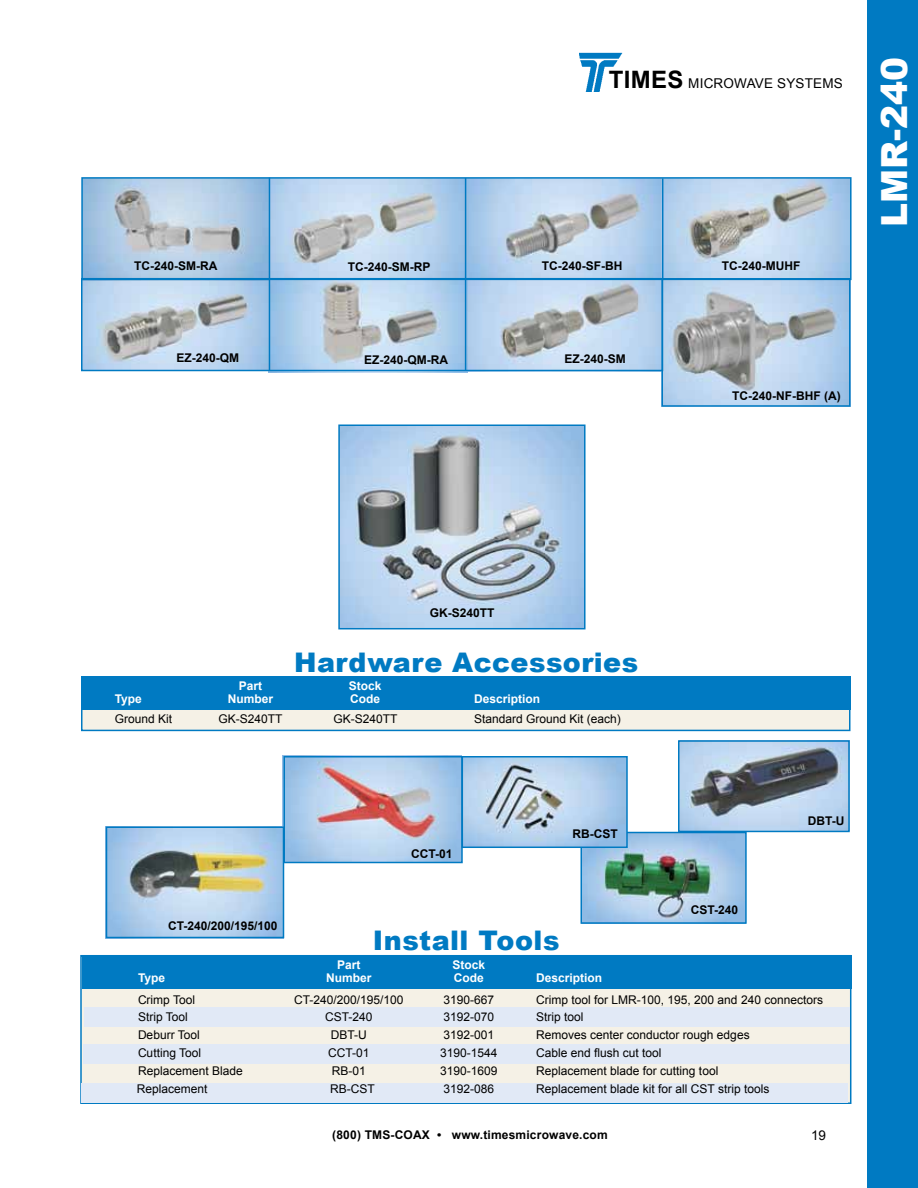
<style>
.page{position:relative;width:918px;height:1188px;background:#fff}
.page>*{position:absolute;margin:0;border:0;box-sizing:border-box;transform-origin:0 0}
.t1{font:900 36px "Arial";color:#fff}
.t2{font:900 27px "Arial";letter-spacing:.015em;color:#007ac2}
.t3{font:13.5px "Arial";letter-spacing:.015em;color:#000}
.t4{font:12px "Arial";color:#000}
.t5{font:700 12px "Arial";color:#000}
.t6{font:700 12px "Arial";color:#fff}
.s1{font-weight:700;font-size:24px}
</style>
<div class="page">
<img style="left:579px;top:53px;width:43px;height:39px">
<div style="left:80px;top:955px;width:771px;height:149px;background:#f5f1e6;border:2px solid #007ac2"></div>
<img style="left:283px;top:755px;width:178px;height:105px">
<img style="left:681px;top:743px;width:166px;height:86px">
<img style="left:109px;top:829px;width:172px;height:106px">
<img style="left:665px;top:280px;width:186px;height:127px">
<img style="left:268px;top:281px;width:394px;height:91px">
<img style="left:84px;top:281px;width:185px;height:87px">
<img style="left:468px;top:180px;width:381px;height:97px">
<img style="left:84px;top:180px;width:384px;height:97px">
<hr style="left:662px;top:178px;width:1px;height:102px;background:#007ac2">
<div style="left:81px;top:676px;width:769px;height:55px;background:#f5f1e6;border:2px solid #007ac2"></div>
<div style="left:81px;top:677px;width:769px;height:33px;background:#007ac2"></div>
<img style="left:341px;top:427px;width:242px;height:199px">
<div style="left:338px;top:424px;width:248px;height:205px;border:2px solid #007ac2"></div>
<div style="left:867px;top:0;width:51px;height:1188px;background:#007ac2"></div>
<div style="left:81px;top:177px;width:771px;height:103px;border:2px solid #007ac2"></div>
<div style="left:81px;top:278px;width:582px;height:93px;border:2px solid #007ac2"></div>
<div style="left:82px;top:955px;width:769px;height:33px;background:#007ac2"></div>
<div style="left:84px;top:1007px;width:766px;height:20px;background:#e1e9f6"></div>
<div style="left:83px;top:1045px;width:767px;height:19px;background:#e1e9f6"></div>
<div style="left:81px;top:1083px;width:767px;height:19px;background:#e1e9f6"></div>
<hr style="left:269px;top:178px;width:1px;height:192px;background:#007ac2">
<hr style="left:465px;top:178px;width:1px;height:193px;background:#007ac2">
<div style="left:662px;top:278px;width:188px;height:129px;border:2px solid #007ac2"></div>
<div style="left:284px;top:756px;width:179px;height:107px;border:2px solid #007ac2"></div>
<div style="left:106px;top:826px;width:178px;height:112px;border:2px solid #007ac2"></div>
<img style="left:583px;top:835px;width:161px;height:86px">
<div style="left:580px;top:832px;width:167px;height:92px;border:2px solid #007ac2"></div>
<img style="left:465px;top:759px;width:160px;height:86px">
<div style="left:462px;top:756px;width:166px;height:92px;border:2px solid #007ac2"></div>
<div style="left:678px;top:740px;width:172px;height:92px;border:2px solid #007ac2"></div>
<p class="t5" style="left:134px;top:258px;width:85px">TC-240-SM-RA</p>
<p class="t3" style="left:609px;top:75px;width:235px"><span class="s1">TIMES</span> MICROWAVE SYSTEMS</p>
<p class="t5" style="left:348px;top:259px;width:84px">TC-240-SM-RP</p>
<p class="t5" style="left:542px;top:258px;width:82px">TC-240-SF-BH</p>
<p class="t5" style="left:722px;top:258px;width:80px">TC-240-MUHF</p>
<p class="t5" style="left:176px;top:350px;width:64px">EZ-240-QM</p>
<p class="t5" style="left:364px;top:352px;width:85px">EZ-240-QM-RA</p>
<p class="t5" style="left:564px;top:351px;width:63px">EZ-240-SM</p>
<p class="t5" style="left:732px;top:388px;width:110px">TC-240-NF-BHF (A)</p>
<h1 class="t1" style="left:868px;top:227px;width:172px;rotate:-90deg">LMR-240</h1>
<p class="t5" style="left:430px;top:605px;width:66px">GK-S240TT</p>
<h2 class="t2" style="left:294px;top:642px;width:346px">Hardware Accessories</h2>
<p class="t6" style="left:239px;top:678px;width:25px">Part</p>
<p class="t6" style="left:349px;top:678px;width:34px">Stock</p>
<p class="t6" style="left:115px;top:691px;width:29px">Type</p>
<p class="t6" style="left:228px;top:691px;width:47px">Number</p>
<p class="t6" style="left:350px;top:691px;width:31px">Code</p>
<p class="t6" style="left:474px;top:691px;width:68px">Description</p>
<p class="t4" style="left:115px;top:711px;width:59px">Ground Kit</p>
<p class="t4" style="left:219px;top:711px;width:66px">GK-S240TT</p>
<p class="t4" style="left:333px;top:711px;width:66px">GK-S240TT</p>
<p class="t4" style="left:474px;top:711px;width:148px">Standard Ground Kit (each)</p>
<p class="t5" style="left:168px;top:918px;width:111px">CT-240/200/195/100</p>
<p class="t5" style="left:411px;top:846px;width:43px">CCT-01</p>
<p class="t5" style="left:573px;top:826px;width:47px">RB-CST</p>
<h2 class="t2" style="left:373px;top:921px;width:188px">Install Tools</h2>
<p class="t6" style="left:337px;top:957px;width:25px">Part</p>
<p class="t6" style="left:452px;top:957px;width:34px">Stock</p>
<p class="t5" style="left:691px;top:901px;width:49px">CST-240</p>
<p class="t5" style="left:808px;top:812px;width:38px">DBT-U</p>
<p class="t6" style="left:138px;top:969px;width:29px">Type</p>
<p class="t6" style="left:326px;top:969px;width:47px">Number</p>
<p class="t6" style="left:454px;top:969px;width:31px">Code</p>
<p class="t6" style="left:536px;top:969px;width:68px">Description</p>
<p class="t4" style="left:138px;top:992px;width:59px">Crimp Tool</p>
<p class="t4" style="left:294px;top:992px;width:111px">CT-240/200/195/100</p>
<p class="t4" style="left:443px;top:992px;width:52px">3190-667</p>
<p class="t4" style="left:536px;top:992px;width:288px">Crimp tool for LMR-100, 195, 200 and 240 connectors</p>
<p class="t4" style="left:138px;top:1009px;width:51px">Strip Tool</p>
<p class="t4" style="left:325px;top:1009px;width:49px">CST-240</p>
<p class="t4" style="left:443px;top:1009px;width:52px">3192-070</p>
<p class="t4" style="left:536px;top:1009px;width:49px">Strip tool</p>
<p class="t4" style="left:138px;top:1027px;width:63px">Deburr Tool</p>
<p class="t4" style="left:331px;top:1027px;width:37px">DBT-U</p>
<p class="t4" style="left:443px;top:1027px;width:52px">3192-001</p>
<p class="t4" style="left:536px;top:1027px;width:215px">Removes center conductor rough edges</p>
<p class="t4" style="left:138px;top:1045px;width:65px">Cutting Tool</p>
<p class="t4" style="left:328px;top:1045px;width:43px">CCT-01</p>
<p class="t4" style="left:440px;top:1045px;width:59px">3190-1544</p>
<p class="t4" style="left:536px;top:1045px;width:127px">Cable end flush cut tool</p>
<p class="t4" style="left:138px;top:1063px;width:106px">Replacement Blade</p>
<p class="t4" style="left:332px;top:1063px;width:36px">RB-01</p>
<p class="t4" style="left:440px;top:1063px;width:59px">3190-1609</p>
<p class="t4" style="left:536px;top:1063px;width:184px">Replacement blade for cutting tool</p>
<p class="t4" style="left:137px;top:1081px;width:72px">Replacement</p>
<p class="t4" style="left:330px;top:1081px;width:46px">RB-CST</p>
<p class="t4" style="left:443px;top:1081px;width:52px">3192-086</p>
<p class="t4" style="left:536px;top:1081px;width:235px">Replacement blade kit for all CST strip tools</p>
<p class="t5" style="left:332px;top:1127px;width:277px">(800) TMS-COAX • www.timesmicrowave.com</p>
<p class="t3" style="left:811px;top:1126px;width:17px">19</p>
</div>
